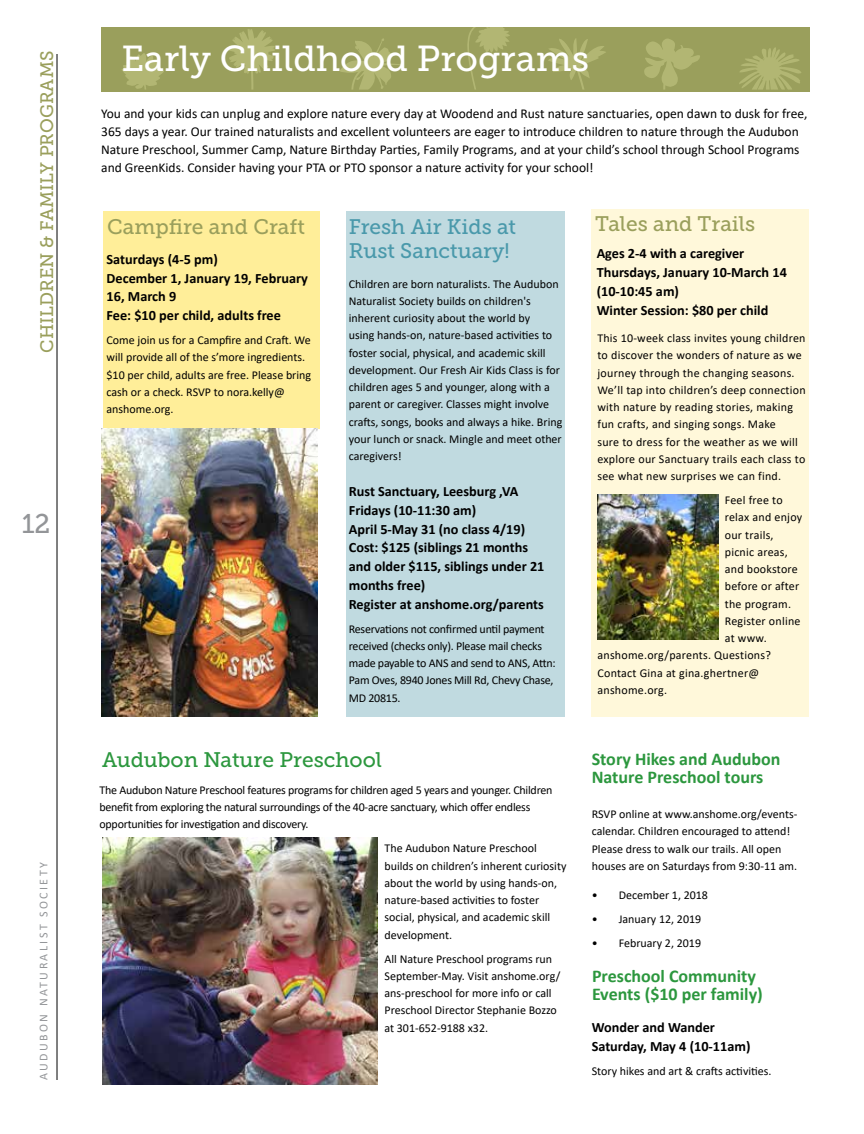
<style>
.page{position:relative;width:864px;height:1134px;background:#fff}
.page>*{position:absolute;margin:0;border:0;box-sizing:border-box;transform-origin:0 0}
.t1{font:36px "Museo Slab 500";color:#fff}
.t2{font:27px "Museo Slab 500";color:#939598}
.t3{font:21px "Museo Slab 500";color:#9a9f5c}
.t4{font:21px/24px "Museo Slab 500";color:#4a99ab}
.t5{font:21px "Museo Slab 500";color:#2c973e}
.t6{font:700 18px/18px "Calibri";color:#2c973e}
.t7{font:18px "Museo Slab 500";letter-spacing:.005em;color:#9a9f5c}
.t8{font:700 14.25px/18.8px "Calibri";color:#000}
.t9{font:13.5px/18px "Calibri";color:#000}
.t10{font:12px/17.2px "Calibri";color:#000}
.t11{font:12px/17.2px "Calibri";letter-spacing:.02em;color:#000}
.t12{font:12px/17.2px "Calibri";letter-spacing:-.02em;color:#000}
.t13{font:12px "Calibri";letter-spacing:.2em;color:#939598}
</style>
<div class="page">
<hr style="left:57px;top:54px;width:1px;height:1026px;background:#000">
<div style="left:101px;top:27px;width:709px;height:65px;background:#9a9f5c"></div>
<div style="left:103px;top:211px;width:217px;height:217px;background:#fe9"></div>
<div style="left:346px;top:212px;width:219px;height:505px;background:#c0dae0"></div>
<div style="left:592px;top:209px;width:217px;height:508px;background:#fff8da"></div>
<svg style="left:122px;top:27px;width:679px;height:63px"></svg>
<img style="left:101px;top:428px;width:217px;height:289px">
<img style="left:102px;top:838px;width:276px;height:247px">
<img style="left:597px;top:494px;width:121px;height:146px">
<h3 class="t7" style="left:37px;top:353px;width:303px;rotate:-90deg">CHILDREN &amp; FAMILY PROGRAMS</h3>
<h1 class="t1" style="left:122px;top:38px;width:469px">Early Childhood Programs</h1>
<p class="t9" style="left:101px;top:104px;width:708px">You and your kids can unplug and explore nature every day at Woodend and Rust nature sanctuaries, open dawn to dusk for free, 365 days a year. Our trained naturalists and excellent volunteers are eager to introduce children to nature through the Audubon Nature Preschool, Summer Camp, Nature Birthday Parties, Family Programs, and at your child’s school through School Programs and GreenKids. Consider having your PTA or PTO sponsor a nature activity for your school!</p>
<h3 class="t3" style="left:595px;top:212px;width:161px">Tales and Trails</h3>
<p class="t8" style="left:597px;top:244px;width:192px">Ages 2-4 with a caregiver<br>Thursdays, January 10-March 14 (10-10:45 am)<br>Winter Session: $80 per child</p>
<p class="t11" style="left:597px;top:329px;width:210px">This 10-week class invites young children to discover the wonders of nature as we journey through the changing seasons.<br>We’ll tap into children’s deep connection with nature by reading stories, making fun crafts, and singing songs. Make<br>sure to dress for the weather as we will explore our Sanctuary trails each class to see what new surprises we can find.</p>
<p class="t11" style="left:725px;top:491px;width:59px">Feel free to</p>
<p class="t11" style="left:725px;top:508px;width:79px">relax and enjoy</p>
<p class="t11" style="left:725px;top:526px;width:50px">our trails,</p>
<p class="t11" style="left:725px;top:543px;width:65px">picnic areas,</p>
<p class="t11" style="left:725px;top:560px;width:75px">and bookstore</p>
<p class="t10" style="left:725px;top:577px;width:76px">before or after</p>
<p class="t11" style="left:725px;top:595px;width:68px">the program.</p>
<p class="t11" style="left:725px;top:612px;width:77px">Register online</p>
<p class="t10" style="left:725px;top:629px;width:43px">at www.</p>
<p class="t11" style="left:597px;top:646px;width:175px">anshome.org/parents. Questions?</p>
<p class="t11" style="left:597px;top:664px;width:163px">Contact Gina at gina.ghertner@</p>
<p class="t11" style="left:597px;top:681px;width:71px">anshome.org.</p>
<h3 class="t3" style="left:107px;top:215px;width:199px">Campfire and Craft</h3>
<h3 class="t4" style="left:349px;top:215px;width:169px">Fresh Air Kids at<br>Rust Sanctuary!</h3>
<p class="t10" style="left:349px;top:275px;width:215px">Children are born naturalists. The Audubon Naturalist Society builds on children's inherent curiosity about the world by<br>using hands-on, nature-based activities to foster social, physical, and academic skill development. Our Fresh Air Kids Class is for children ages 5 and younger, along with a parent or caregiver. Classes might involve crafts, songs, books and always a hike. Bring your lunch or snack. Mingle and meet other caregivers!</p>
<p class="t8" style="left:349px;top:482px;width:197px">Rust Sanctuary, Leesburg ,VA<br>Fridays (10-11:30 am)<br>April 5-May 31 (no class 4/19)<br>Cost: $125 (siblings 21 months and older $115, siblings under 21 months free)<br>Register at anshome.org/parents</p>
<p class="t12" style="left:349px;top:620px;width:208px">Reservations not confirmed until payment received (checks only). Please mail checks made payable to ANS and send to ANS, Attn:<br>Pam Oves, 8940 Jones Mill Rd, Chevy Chase, MD 20815.</p>
<p class="t8" style="left:107px;top:250px;width:203px">Saturdays (4-5 pm)<br>December 1, January 19, February<br>16, March 9<br>Fee: $10 per child, adults free</p>
<p class="t10" style="left:107px;top:331px;width:206px">Come join us for a Campfire and Craft. We will provide all of the s’more ingredients. $10 per child, adults are free. Please bring cash or a check. RSVP to nora.kelly@ anshome.org.</p>
<h2 class="t2" style="left:22px;top:509px;width:30px">12</h2>
<p class="t13" style="left:35px;top:1080px;width:219px;rotate:-90deg">AUDUBON NATURALIST SOCIETY</p>
<h3 class="t5" style="left:102px;top:748px;width:281px">Audubon Nature Preschool</h3>
<h3 class="t6" style="left:592px;top:750px;width:190px">Story Hikes and Audubon<br>Nature Preschool tours</h3>
<p class="t10" style="left:592px;top:805px;width:207px">RSVP online at www.anshome.org/events&shy;calendar. Children encouraged to attend!<br>Please dress to walk our trails. All open houses are on Saturdays from 9:30-11 am.</p>
<p class="t10" style="left:592px;top:886px;width:118px">• December 1, 2018</p>
<p class="t10" style="left:592px;top:910px;width:111px">• January 12, 2019</p>
<p class="t10" style="left:592px;top:934px;width:111px">• February 2, 2019</p>
<p class="t12" style="left:99px;top:781px;width:455px">The Audubon Nature Preschool features programs for children aged 5 years and younger. Children benefit from exploring the natural surroundings of the 40-acre sanctuary, which offer endless opportunities for investigation and discovery.</p>
<p class="t10" style="left:385px;top:839px;width:183px">The Audubon Nature Preschool builds on children’s inherent curiosity about the world by using hands-on, nature-based activities to foster social, physical, and academic skill development.</p>
<p class="t10" style="left:385px;top:950px;width:177px">All Nature Preschool programs run<br>September-May. Visit anshome.org/ ans-preschool for more info or call<br>Preschool Director Stephanie Bozzo at 301-652-9188 x32.</p>
<h3 class="t6" style="left:592px;top:967px;width:172px">Preschool Community<br>Events ($10 per family)</h3>
<p class="t8" style="left:592px;top:1018px;width:160px">Wonder and Wander<br>Saturday, May 4 (10-11am)</p>
<p class="t10" style="left:592px;top:1062px;width:181px">Story hikes and art &amp; crafts activities.</p>
</div>
